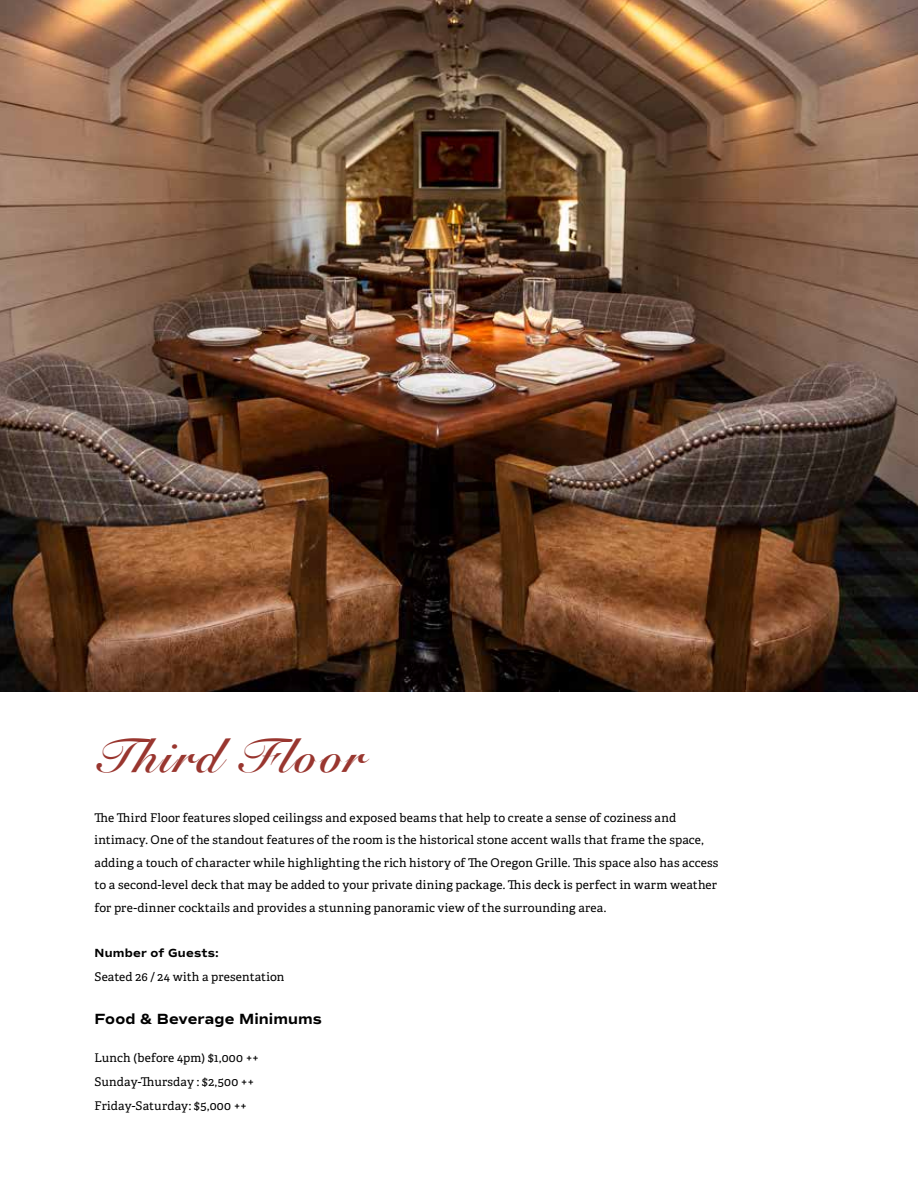
<style>
.page{position:relative;width:918px;height:1188px;background:#fff}
.page>*{position:absolute;margin:0;border:0;box-sizing:border-box;transform-origin:0 0}
.t1{font:700 48px "Snell Roundhand";letter-spacing:.05em;color:#99362f}
.t2{font:700 15px "Commuters Sans";letter-spacing:.005em;color:#000}
.t3{font:12px/22.5px "Adelle";letter-spacing:.015em;color:#000}
.t4{font:700 12px "Commuters Sans";letter-spacing:.015em;color:#000}
</style>
<div class="page">
<img style="left:0;top:0;width:918px;height:691px">
<h1 class="t1" style="left:94px;top:715px;width:271px">Third Floor</h1>
<p class="t3" style="left:94px;top:807px;width:625px">The Third Floor features sloped ceilingss and exposed beams that help to create a sense of coziness and intimacy. One of the standout features of the room is the historical stone accent walls that frame the space, adding a touch of character while highlighting the rich history of The Oregon Grille. This space also has access to a second-level deck that may be added to your private dining package. This deck is perfect in warm weather for pre-dinner cocktails and provides a stunning panoramic view of the surrounding area.</p>
<p class="t4" style="left:94px;top:945px;width:126px">Number of Guests:</p>
<p class="t3" style="left:94px;top:966px;width:192px">Seated 26 / 24 with a presentation</p>
<p class="t2" style="left:94px;top:1010px;width:229px">Food &amp; Beverage Minimums</p>
<p class="t3" style="left:94px;top:1046px;width:166px;line-height:24px">Lunch (before 4pm) $1,000 ++<br>Sunday-Thursday : $2,500 ++<br>Friday-Saturday: $5,000 ++</p>
</div>
